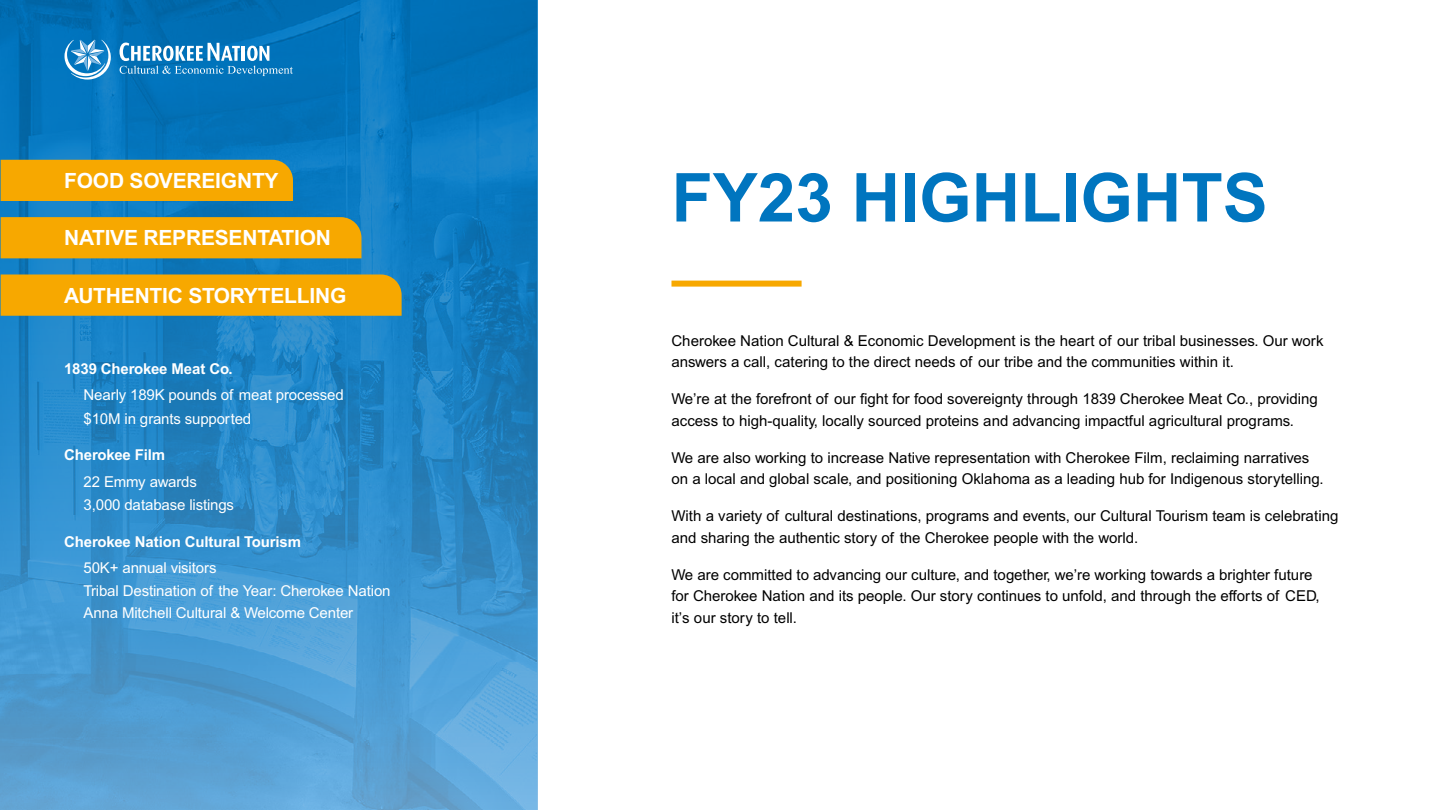
<style>
.page{position:relative;width:1440px;height:810px;background:#fff}
.page>*{position:absolute;margin:0;border:0;box-sizing:border-box;transform-origin:0 0}
.t1{font:700 67.5px "Arial MT Pro";color:#0075bf}
.t2{font:700 21px "Arial MT Pro";letter-spacing:-.01em;color:#fff}
.t3{font:15px/21.8px "Arial MT Pro";color:#000}
.t4{font:15px/23.2px "Arial MT Pro";letter-spacing:-.01em;color:#fff}
.t5{font:700 15px "Arial MT Pro";letter-spacing:-.01em;color:#fff}
</style>
<div class="page">
<svg style="left:0;top:0;width:537px;height:810px;background:#2b8ac8"></svg>
<div style="left:671px;top:281px;width:131px;height:6px;background:#f7a800"></div>
<svg style="left:64px;top:40px;width:47px;height:40px"></svg>
<svg style="left:120px;top:43px;width:173px;height:33px"></svg>
<div style="left:1px;top:160px;width:292px;height:41px;background:#f7a800"></div>
<div style="left:1px;top:217px;width:361px;height:41px;background:#f7a800"></div>
<div style="left:1px;top:274px;width:401px;height:42px;background:#f7a800"></div>
<h2 class="t2" style="left:64px;top:168px;width:216px">FOOD SOVEREIGNTY</h2>
<h2 class="t2" style="left:64px;top:226px;width:268px">NATIVE REPRESENTATION</h2>
<h2 class="t2" style="left:64px;top:284px;width:284px">AUTHENTIC STORYTELLING</h2>
<p class="t5" style="left:64px;top:360px;width:170px">1839 Cherokee Meat Co.</p>
<p class="t4" style="left:84px;top:384px;width:262px">Nearly 189K pounds of meat processed $10M in grants supported</p>
<p class="t5" style="left:64px;top:446px;width:103px">Cherokee Film</p>
<p class="t4" style="left:84px;top:471px;width:152px">22 Emmy awards<br>3,000 database listings</p>
<p class="t5" style="left:64px;top:533px;width:238px">Cherokee Nation Cultural Tourism</p>
<p class="t4" style="left:84px;top:557px;width:308px">50K+ annual visitors<br>Tribal Destination of the Year: Cherokee Nation</p>
<p class="t4" style="left:84px;top:602px;width:271px">Anna Mitchell Cultural &amp; Welcome Center</p>
<h1 class="t1" style="left:671px;top:158px;width:598px">FY23 HIGHLIGHTS</h1>
<p class="t3" style="left:671px;top:330px;width:654px">Cherokee Nation Cultural &amp; Economic Development is the heart of our tribal businesses. Our work answers a call, catering to the direct needs of our tribe and the communities within it.</p>
<p class="t3" style="left:671px;top:389px;width:648px">We’re at the forefront of our fight for food sovereignty through 1839 Cherokee Meat Co., providing access to high-quality, locally sourced proteins and advancing impactful agricultural programs.</p>
<p class="t3" style="left:671px;top:447px;width:654px">We are also working to increase Native representation with Cherokee Film, reclaiming narratives on a local and global scale, and positioning Oklahoma as a leading hub for Indigenous storytelling.</p>
<p class="t3" style="left:671px;top:506px;width:668px">With a variety of cultural destinations, programs and events, our Cultural Tourism team is celebrating and sharing the authentic story of the Cherokee people with the world.</p>
<p class="t3" style="left:671px;top:564px;width:650px">We are committed to advancing our culture, and together, we’re working towards a brighter future for Cherokee Nation and its people. Our story continues to unfold, and through the efforts of CED, it’s our story to tell.</p>
</div>
